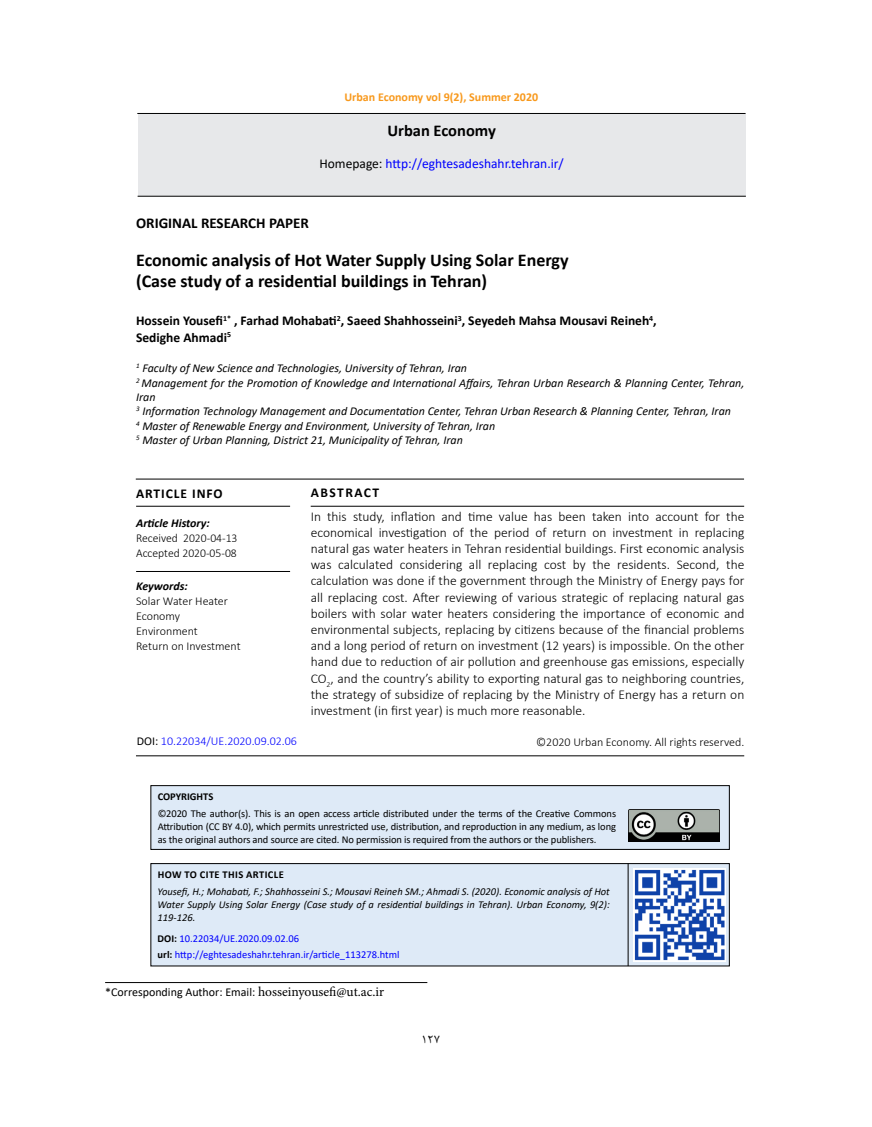
<style>
.page{position:relative;width:872px;height:1127px;background:#fff}
.page>*{position:absolute;margin:0;border:0;box-sizing:border-box;transform-origin:0 0}
.t1{font:700 18px/21.6px "Calibri";color:#000}
.t2{font:700 16.5px "Calibri";color:#000}
.t3{font:700 15px "Calibri";color:#000}
.t4{font:300 13.5px/16.2px "Calibri";color:#000;text-align:justify}
.t5{font:700 13.5px/16.2px "Calibri";color:#000}
.t6{font:13.5px "Calibri";color:#00f}
.t7{font:700 13.5px "Calibri";letter-spacing:.07em;color:#000}
.t8{font:700 13.5px "Calibri";letter-spacing:.11em;color:#000}
.t9{font:13.5px "B Nazanin";color:#000}
.t10{font:italic 12px/14.4px "Calibri";color:#000}
.t11{font:300 12px/15px "Calibri";color:#000}
.t12{font:12px "Calibri";color:#000}
.t13{font:700 12px "Calibri";color:#f8991d}
.t14{font:300 12px "Calibri";color:#00f}
.t15{font:italic 700 12px "Calibri";color:#000}
.t16{font:10.5px/12.6px "Calibri";letter-spacing:-.01em;color:#000;text-align:justify}
.t17{font:italic 10.5px/12.6px "Calibri";color:#000;text-align:justify}
.t18{font:10.5px/15.6px "Calibri";color:#00f}
.t19{font:700 10.5px "Calibri";letter-spacing:.035em;color:#000}
.t20{font:700 10.5px "Calibri";color:#000}
.s1{color:#000}
.s2{font-weight:400;color:#000}
.s3{font-weight:700;color:#000}
.s4{font-family:"Minion Pro";font-size:13.5px}
</style>
<div class="page">
<hr style="left:137px;top:113px;width:608px;height:1px;background:#000">
<div style="left:138px;top:115px;width:607px;height:81px;background:#e7e8ea"></div>
<hr style="left:138px;top:196px;width:608px;height:1px;background:#000">
<hr style="left:136px;top:506px;width:154px;height:1px;background:#000">
<hr style="left:311px;top:506px;width:433px;height:1px;background:#000">
<hr style="left:136px;top:571px;width:154px;height:1px;background:#000">
<hr style="left:136px;top:479px;width:608px;height:1px;background:#000">
<hr style="left:136px;top:755px;width:608px;height:1px;background:#000">
<hr style="left:105px;top:982px;width:322px;height:1px;background:#000">
<div style="left:151px;top:863px;width:578px;height:103px;background:#deeaf7"></div>
<div style="left:150px;top:863px;width:579px;height:103px;border:1px solid #000"></div>
<hr style="left:627px;top:863px;width:1px;height:103px;background:#000">
<div style="left:151px;top:785px;width:578px;height:64px;background:#deeaf7"></div>
<div style="left:150px;top:785px;width:579px;height:65px;border:1px solid #000"></div>
<img style="left:628px;top:810px;width:91px;height:32px">
<img style="left:633px;top:868px;width:92px;height:93px">
<p class="t13" style="left:344px;top:88px;width:195px">Urban Economy vol 9(2), Summer 2020</p>
<p class="t2" style="left:387px;top:118px;width:110px">Urban Economy</p>
<p class="t6" style="left:319px;top:154px;width:246px"><span class="s1">Homepage:</span> http://eghtesadeshahr.tehran.ir/</p>
<p class="t3" style="left:136px;top:212px;width:174px">ORIGINAL RESEARCH PAPER</p>
<h1 class="t1" style="left:136px;top:249px;width:434px">Economic analysis of Hot Water Supply Using Solar Energy (Case study of a residential buildings in Tehran)</h1>
<p class="t5" style="left:136px;top:312px;width:522px">Hossein Yousefi<sup>1*</sup> , Farhad Mohabati<sup>2</sup>, Saeed Shahhosseini<sup>3</sup>, Seyedeh Mahsa Mousavi Reineh<sup>4</sup>,<br>Sedighe Ahmadi<sup>5</sup></p>
<p class="t10" style="left:136px;top:360px;width:610px"><sup>1</sup> Faculty of New Science and Technologies, University of Tehran, Iran<br><sup>2</sup> Management for the Promotion of Knowledge and International Affairs, Tehran Urban Research &amp; Planning Center, Tehran, Iran<br><sup>3</sup> Information Technology Management and Documentation Center, Tehran Urban Research &amp; Planning Center, Tehran, Iran<br><sup>4</sup> Master of Renewable Energy and Environment, University of Tehran, Iran<br><sup>5</sup> Master of Urban Planning, District 21, Municipality of Tehran, Iran</p>
<p class="t7" style="left:136px;top:484px;width:88px">ARTICLE INFO</p>
<p class="t15" style="left:136px;top:515px;width:75px">Article History:</p>
<p class="t11" style="left:136px;top:531px;width:103px">Received 2020-04-13<br>Accepted 2020-05-08</p>
<p class="t15" style="left:136px;top:577px;width:53px">Keywords:</p>
<p class="t11" style="left:136px;top:593px;width:106px">Solar Water Heater<br>Economy<br>Environment<br>Return on Investment</p>
<p class="t14" style="left:137px;top:733px;width:162px"><span class="s2">DOI:</span> 10.22034/UE.2020.09.02.06</p>
<p class="t8" style="left:311px;top:483px;width:70px">ABSTRACT</p>
<p class="t4" style="left:311px;top:508px;width:435px">In this study, inflation and time value has been taken into account for the economical investigation of the period of return on investment in replacing natural gas water heaters in Tehran residential buildings. First economic analysis was calculated considering all replacing cost by the residents. Second, the calculation was done if the government through the Ministry of Energy pays for all replacing cost. After reviewing of various strategic of replacing natural gas boilers with solar water heaters considering the importance of economic and environmental subjects, replacing by citizens because of the financial problems and a long period of return on investment (12 years) is impossible. On the other hand due to reduction of air pollution and greenhouse gas emissions, especially CO<sub>2</sub>, and the country’s ability to exporting natural gas to neighboring countries, the strategy of subsidize of replacing by the Ministry of Energy has a return on investment (in first year) is much more reasonable.</p>
<p class="t11" style="left:536px;top:734px;width:210px">©2020 Urban Economy. All rights reserved.</p>
<p class="t20" style="left:158px;top:789px;width:57px">COPYRIGHTS</p>
<p class="t16" style="left:158px;top:807px;width:460px">©2020 The author(s). This is an open access article distributed under the terms of the Creative Commons Attribution (CC BY 4.0), which permits unrestricted use, distribution, and reproduction in any medium, as long as the original authors and source are cited. No permission is required from the authors or the publishers.</p>
<p class="t19" style="left:158px;top:867px;width:127px">HOW TO CITE THIS ARTICLE</p>
<p class="t17" style="left:158px;top:885px;width:453px">Yousefi, H.; Mohabati, F.; Shahhosseini S.; Mousavi Reineh SM.; Ahmadi S. (2020). Economic analysis of Hot Water Supply Using Solar Energy (Case study of a residential buildings in Tehran). Urban Economy, 9(2):<br>119-126.</p>
<p class="t18" style="left:158px;top:931px;width:243px"><span class="s3">DOI:</span> 10.22034/UE.2020.09.02.06<br><span class="s3">url:</span> http://eghtesadeshahr.tehran.ir/article_113278.html</p>
<p class="t12" style="left:105px;top:984px;width:280px">*Corresponding Author: Email: <span class="s4">hosseinyousefi@ut.ac.ir</span></p>
<p class="t9" style="left:421px;top:1030px;width:20px">127</p>
</div>
